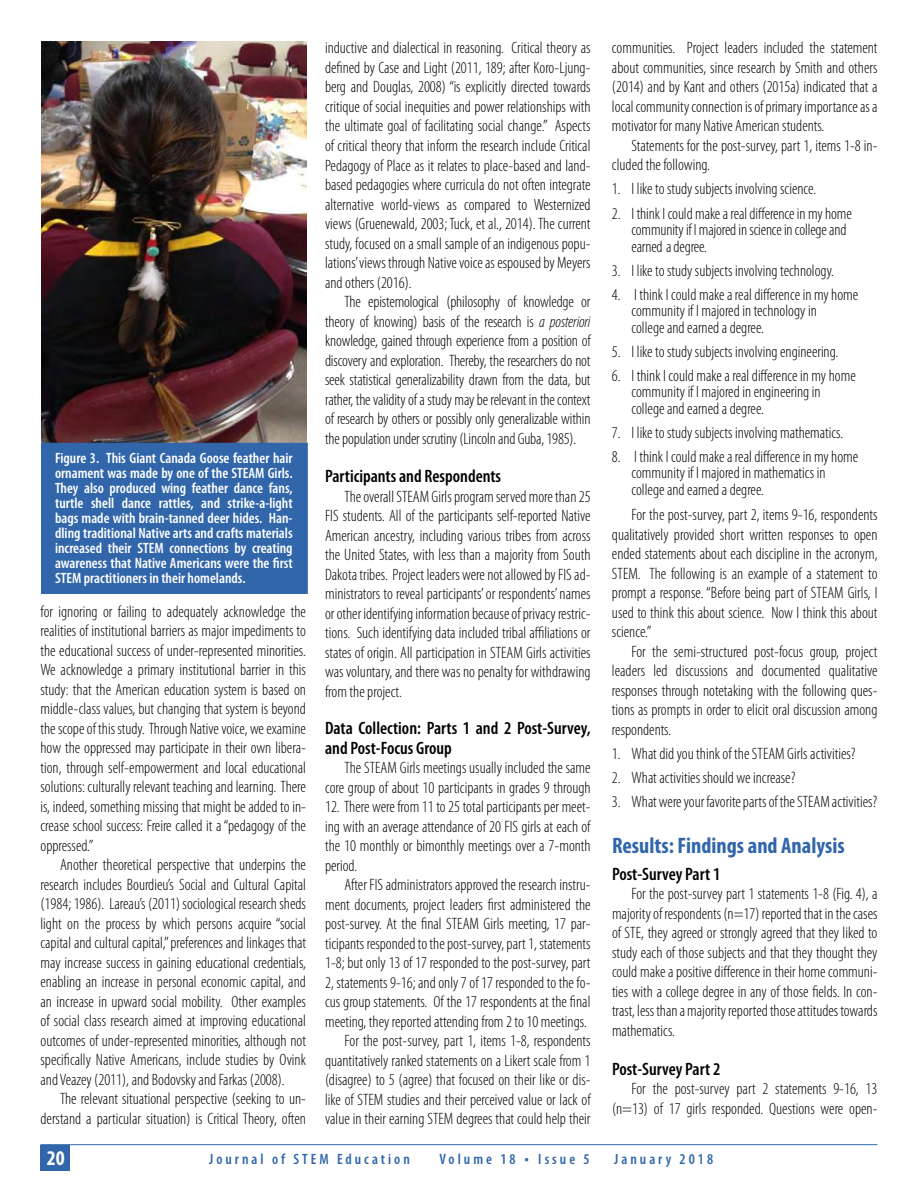
<style>
.page{position:relative;width:918px;height:1188px;background:#fff}
.page>*{position:absolute;margin:0;border:0;box-sizing:border-box;transform-origin:0 0}
.t1{font:700 condensed 22.5px "Myriad Pro";color:#3166aa}
.t2{font:700 condensed 21px "Myriad Pro";color:#fff}
.t3{font:600 condensed 18px/19.5px "Myriad Pro";color:#000}
.t4{font:300 condensed 16.5px/19.5px "Myriad Pro";color:#000;text-align:justify}
.t5{font:600 condensed 15px/15px "Myriad Pro";color:#fff;text-align:justify}
.t6{font:600 condensed 15px "Myriad Pro";letter-spacing:.2em;color:#3166aa}
.s1{font-style:italic}
.s2{font-size:16.5px}
</style>
<div class="page">
<hr style="left:40px;top:1144px;width:838px;height:1px;background:#3166aa">
<div style="left:40px;top:1145px;width:30px;height:26px;background:#3166aa"></div>
<img style="left:41px;top:41px;width:265px;height:402px">
<div style="left:41px;top:443px;width:267px;height:151px;background:#3166aa"></div>
<p class="t5" style="left:55px;top:451px;width:239px">Figure 3. This Giant Canada Goose feather hair ornament was made by one of the STEAM Girls.<br>They also produced wing feather dance fans, turtle shell dance rattles, and strike-a-light bags made with brain-tanned deer hides. Han&shy;dling traditional Native arts and crafts materials increased their STEM connections by creating awareness that Native Americans were the first STEM practitioners in their homelands.</p>
<p class="t4" style="left:40px;top:601px;width:267px">for ignoring or failing to adequately acknowledge the realities of institutional barriers as major impediments to the educational success of under-represented minorities.<br>We acknowledge a primary institutional barrier in this study: that the American education system is based on middle-class values, but changing that system is beyond the scope of this study. Through Native voice, we examine how the oppressed may participate in their own libera&shy;tion, through self-empowerment and local educational solutions: culturally relevant teaching and learning. There is, indeed, something missing that might be added to in&shy;crease school success: Freire called it a “pedagogy of the oppressed.”</p>
<p class="t4" style="left:40px;top:855px;width:267px;text-indent:20px">Another theoretical perspective that underpins the research includes Bourdieu’s Social and Cultural Capital (1984; 1986). Lareau’s (2011) sociological research sheds light on the process by which persons acquire “social capital and cultural capital,” preferences and linkages that may increase success in gaining educational credentials, enabling an increase in personal economic capital, and an increase in upward social mobility. Other examples of social class research aimed at improving educational outcomes of under-represented minorities, although not specifically Native Americans, include studies by Ovink and Veazey (2011), and Bodovsky and Farkas (2008).</p>
<p class="t4" style="left:40px;top:1089px;width:267px;text-align:right">The relevant situational perspective (seeking to un&shy;derstand a particular situation) is Critical Theory, often</p>
<p class="t4" style="left:325px;top:38px;width:267px">inductive and dialectical in reasoning. Critical theory as defined by Case and Light (2011, 189; after Koro-Ljung&shy;berg and Douglas, 2008) “is explicitly directed towards critique of social inequities and power relationships with the ultimate goal of facilitating social change.” Aspects of critical theory that inform the research include Critical Pedagogy of Place as it relates to place-based and land&shy;based pedagogies where curricula do not often integrate alternative world-views as compared to Westernized views (Gruenewald, 2003; Tuck, et al., 2014). The current study, focused on a small sample of an indigenous popu&shy;lations’views through Native voice as espoused by Meyers and others (2016).</p>
<p class="t4" style="left:325px;top:292px;width:267px;text-indent:20px">The epistemological (philosophy of knowledge or theory of knowing) basis of the research is <span class="s1">a posteriori </span>knowledge, gained through experience from a position of discovery and exploration. Thereby, the researchers do not seek statistical generalizability drawn from the data, but rather, the validity of a study may be relevant in the context of research by others or possibly only generalizable within the population under scrutiny (Lincoln and Guba, 1985).</p>
<p class="t3" style="left:325px;top:466px;width:178px">Participants and Respondents</p>
<p class="t4" style="left:325px;top:487px;width:267px;text-indent:20px">The overall STEAM Girls program served more than 25<br>FIS students. All of the participants self-reported Native American ancestry, including various tribes from across the United States, with less than a majority from South Dakota tribes. Project leaders were not allowed by FIS ad&shy;ministrators to reveal participants’ or respondents’ names or other identifying information because of privacy restric&shy;tions. Such identifying data included tribal affiliations or states of origin. All participation in STEAM Girls activities was voluntary, and there was no penalty for withdrawing from the project.</p>
<p class="t3" style="left:325px;top:718px;width:267px">Data Collection: Parts 1 and 2 Post-Survey, and Post-Focus Group</p>
<p class="t4" style="left:325px;top:758px;width:267px;text-align:right">The STEAM Girls meetings usually included the same core group of about 10 participants in grades 9 through</p>
<p class="t4" style="left:325px;top:797px;width:267px">12. There were from 11 to 25 total participants per meet&shy;ing with an average attendance of 20 FIS girls at each of the 10 monthly or bimonthly meetings over a 7-month period.</p>
<p class="t4" style="left:325px;top:875px;width:267px;text-align:right">After FIS administrators approved the research instru&shy;ment documents, project leaders first administered the post-survey. At the final STEAM Girls meeting, 17 par&shy;ticipants responded to the post-survey, part 1, statements 1-8; but only 13 of 17 responded to the post-survey, part 2, statements 9-16; and only 7 of 17 responded to the fo&shy;cus group statements. Of the 17 respondents at the final meeting, they reported attending from 2 to 10 meetings.<br>For the post-survey, part 1, items 1-8, respondents quantitatively ranked statements on a Likert scale from 1 (disagree) to 5 (agree) that focused on their like or dis&shy;like of STEM studies and their perceived value or lack of value in their earning STEM degrees that could help their</p>
<p class="t4" style="left:612px;top:38px;width:267px">communities. Project leaders included the statement about communities, since research by Smith and others (2014) and by Kant and others (2015a) indicated that a local community connection is of primary importance as a motivator for many Native American students.</p>
<p class="t4" style="left:612px;top:136px;width:267px;text-indent:20px">Statements for the post-survey, part 1, items 1-8 in&shy;cluded the following.</p>
<p class="t4" style="left:612px;top:179px;width:206px">1. I like to study subjects involving science.</p>
<p class="t4" style="left:632px;top:205px;width:222px;line-height:16.5px;text-align:left;text-indent:-20px">2. I think I could make a real difference in my home community if I majored in science in college and earned a degree.</p>
<p class="t4" style="left:612px;top:260px;width:224px">3. I like to study subjects involving technology.</p>
<p class="t4" style="left:632px;top:286px;width:228px;line-height:16.5px;text-align:left;text-indent:-20px">4. I think I could make a real difference in my home community if I majored in technology in<br>college and earned a degree.</p>
<p class="t4" style="left:612px;top:341px;width:228px">5. I like to study subjects involving engineering.</p>
<p class="t4" style="left:632px;top:367px;width:226px;line-height:16.5px;text-align:left;text-indent:-20px">6. I think I could make a real difference in my home community if I majored in engineering in college and earned a degree.</p>
<p class="t4" style="left:612px;top:422px;width:233px">7. I like to study subjects involving mathematics.</p>
<p class="t4" style="left:632px;top:448px;width:228px;line-height:16.5px;text-align:left;text-indent:-20px">8. I think I could make a real difference in my home community if I majored in mathematics in college and earned a degree.</p>
<p class="t4" style="left:612px;top:505px;width:267px;text-indent:20px">For the post-survey, part 2, items 9-16, respondents qualitatively provided short written responses to open ended statements about each discipline in the acronym, STEM. The following is an example of a statement to prompt a response. “Before being part of STEAM Girls, I used to think this about science. Now I think this about science.”</p>
<p class="t4" style="left:612px;top:641px;width:267px;text-indent:20px">For the semi-structured post-focus group, project leaders led discussions and documented qualitative responses through notetaking with the following ques&shy;tions as prompts in order to elicit oral discussion among respondents.</p>
<p class="t4" style="left:612px;top:743px;width:245px">1. What did you think of the STEAM Girls activities?</p>
<p class="t4" style="left:612px;top:767px;width:185px">2. What activities should we increase?</p>
<p class="t4" style="left:612px;top:791px;width:267px">3. What were your favorite parts of the STEAM activities?</p>
<h1 class="t1" style="left:612px;top:831px;width:234px">Results: Findings and Analysis</h1>
<p class="t3" style="left:612px;top:864px;width:110px">Post-Survey Part 1</p>
<p class="t4" style="left:612px;top:884px;width:267px;text-indent:20px">For the post-survey part 1 statements 1-8 (Fig. 4), a majority of respondents (n=17) reported that in the cases of STE, they agreed or strongly agreed that they liked to study each of those subjects and that they thought they could make a positive difference in their home communi&shy;ties with a college degree in any of those fields. In con&shy;trast, less than a majority reported those attitudes towards mathematics.</p>
<p class="t3" style="left:612px;top:1059px;width:110px">Post-Survey Part 2</p>
<p class="t4" style="left:612px;top:1079px;width:267px;text-align:right">For the post-survey part 2 statements 9-16, 13 (n=13) of 17 girls responded. Questions were open-</p>
<p class="t2" style="left:47px;top:1145px;width:19px">20</p>
<p class="t6" style="left:209px;top:1150px;width:202px">Journal of STEM Education</p>
<p class="t6" style="left:439px;top:1150px;width:152px">Volume 18 <span class="s2">•</span> Issue 5</p>
<p class="t6" style="left:614px;top:1150px;width:100px">January 2018</p>
</div>
